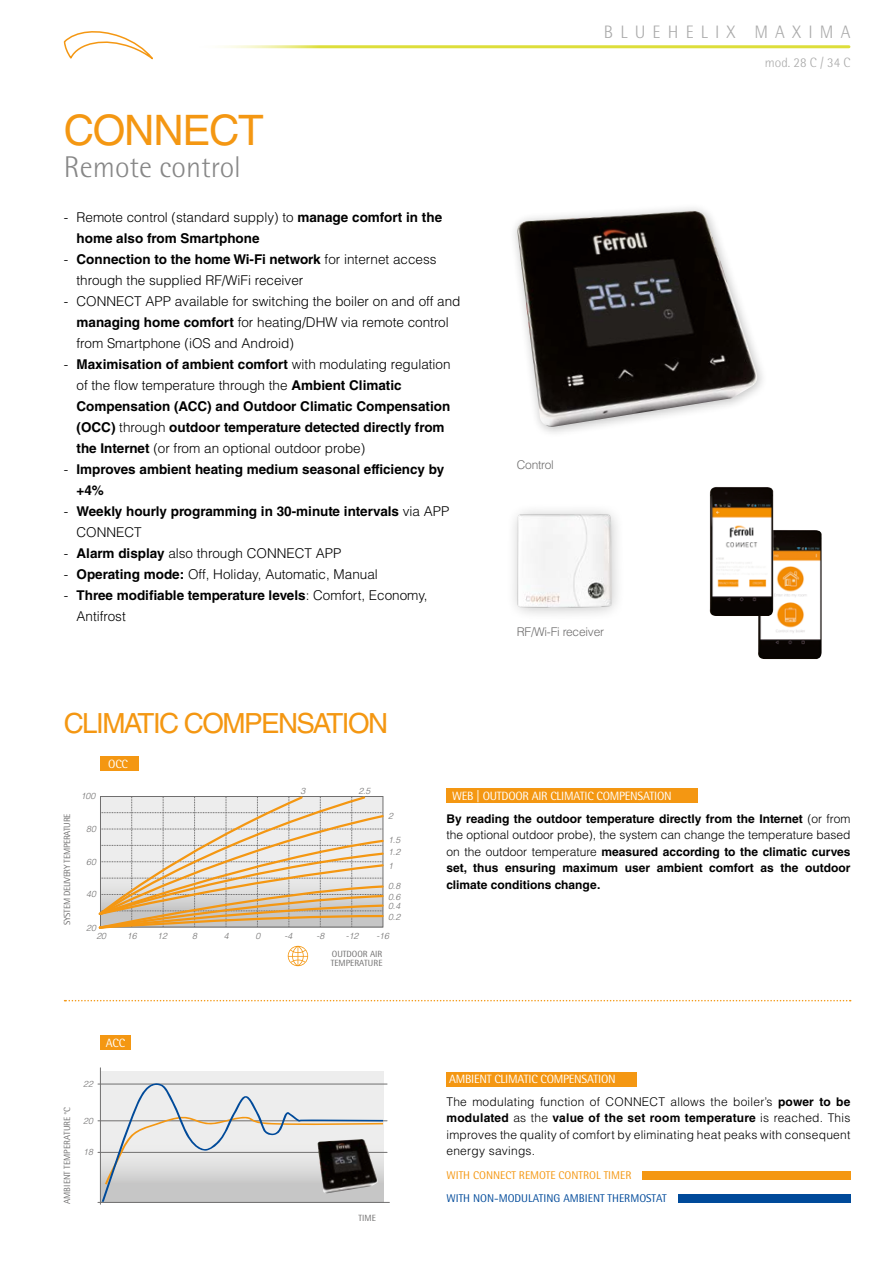
<style>
.page{position:relative;width:893px;height:1263px;background:#fff}
.page>*{position:absolute;margin:0;border:0;box-sizing:border-box;transform-origin:0 0}
.t1{font:42px "Helvetica LT Std";letter-spacing:-.03em;color:#f49712}
.t2{font:300 30px "Rotis Semi Sans Pro";color:#878787}
.t3{font:27.75px "Helvetica LT Std";letter-spacing:-.055em;color:#f49712}
.t4{font:300 18px "Rotis Semi Sans Pro";letter-spacing:.4em;color:#aaa}
.t5{font:700 13.5px/21px "Helvetica LT Std";color:#000}
.t6{font:300 13.5px/21px "Helvetica LT Std";color:#000}
.t7{font:300 13.5px "Rotis Semi Sans Pro";color:#aaa}
.t8{font:700 12px/16.5px "Helvetica LT Std";color:#000;text-align:justify}
.t9{font:300 12px/16.5px "Helvetica LT Std";letter-spacing:.02em;color:#000;text-align:justify}
.t10{font:12px "Rotis Semi Sans Pro";letter-spacing:-.02em;color:#fff}
.t11{font:300 12px "Helvetica LT Std";letter-spacing:-.02em;color:#706f6f}
.t12{font:11.25px "Rotis Semi Sans Pro";color:#004a9a}
.t13{font:11.25px "Rotis Semi Sans Pro";color:#f49712}
.t14{font:9px/9px "Rotis Semi Sans Pro";color:#706f6f}
.t15{font:9px "Rotis Semi Sans Pro";letter-spacing:-.03em;color:#706f6f}
.t16{font:italic 300 8.7px/12.6px "Helvetica LT Std";color:#706f6f}
.s1{font-weight:300}
.s2{font-weight:700}
</style>
<div class="page">
<hr style="left:192px;top:45px;width:657px;height:3px;background:#ddde3a">
<svg style="left:63px;top:31px;width:90px;height:29px"></svg>
<img style="left:517px;top:211px;width:240px;height:216px">
<div style="left:506px;top:502px;width:119px;height:120px;background:#000;opacity:.25"></div>
<img style="left:517px;top:513px;width:94px;height:95px">
<img style="left:758px;top:530px;width:64px;height:129px">
<img style="left:709px;top:487px;width:65px;height:129px">
<div style="left:100px;top:756px;width:39px;height:15px;background:#f49712"></div>
<div style="left:100px;top:1035px;width:31px;height:15px;background:#f49712"></div>
<svg style="left:65px;top:1000px;width:786px;height:1px"></svg>
<div style="left:446px;top:1071px;width:191px;height:15px;background:#f49712"></div>
<div style="left:642px;top:1171px;width:208px;height:8px;background:#f49712"></div>
<div style="left:678px;top:1194px;width:172px;height:8px;background:#004a9a"></div>
<div style="left:100px;top:1072px;width:284px;height:130px;background:#ededed"></div>
<hr style="left:98px;top:1152px;width:289px;height:1px;background:#706f6f">
<hr style="left:98px;top:1084px;width:289px;height:1px;background:#706f6f">
<hr style="left:98px;top:1120px;width:289px;height:1px;background:#706f6f">
<svg style="left:102px;top:1083px;width:281px;height:119px"></svg>
<hr style="left:100px;top:1068px;width:1px;height:136px;background:#706f6f">
<hr style="left:98px;top:1202px;width:291px;height:1px;background:#706f6f">
<img style="left:317px;top:1139px;width:61px;height:54px">
<div style="left:446px;top:788px;width:252px;height:15px;background:#f49712"></div>
<svg style="left:98px;top:796px;width:286px;height:133px;background:#e0d1bc"></svg>
<svg style="left:288px;top:946px;width:20px;height:20px"></svg>
<h1 class="t1" style="left:64px;top:106px;width:202px">CONNECT</h1>
<h2 class="t2" style="left:64px;top:149px;width:178px">Remote control</h2>
<p class="t5" style="left:77px;top:206px;width:367px;text-indent:-13px"><span class="s1">- Remote control (standard supply) to</span> manage comfort in the home also from Smartphone</p>
<p class="t6" style="left:77px;top:248px;width:362px;text-indent:-13px">- <span class="s2">Connection to the home Wi-Fi network</span> for internet access through the supplied RF/WiFi receiver</p>
<p class="t6" style="left:77px;top:290px;width:385px;text-indent:-13px">- CONNECT APP available for switching the boiler on and off and <span class="s2">managing home comfort</span> for heating/DHW via remote control from Smartphone (iOS and Android)</p>
<p class="t5" style="left:77px;top:353px;width:376px;text-indent:-13px"><span class="s1">-</span> Maximisation of ambient comfort <span class="s1">with modulating regulation of the flow temperature through the</span> Ambient Climatic Compensation (ACC) and Outdoor Climatic Compensation (OCC) <span class="s1">through</span> outdoor temperature detected directly from the Internet <span class="s1">(or from an optional outdoor probe)</span></p>
<p class="t5" style="left:77px;top:459px;width:369px;text-indent:-13px"><span class="s1">-</span> Improves ambient heating medium seasonal efficiency by +4%</p>
<p class="t5" style="left:77px;top:501px;width:374px;text-indent:-13px"><span class="s1">-</span> Weekly hourly programming in 30-minute intervals <span class="s1">via APP<br>CONNECT</span></p>
<p class="t6" style="left:64px;top:543px;width:279px">- <span class="s2">Alarm display</span> also through CONNECT APP</p>
<p class="t6" style="left:64px;top:564px;width:316px">- <span class="s2">Operating mode:</span> Off, Holiday, Automatic, Manual</p>
<p class="t5" style="left:77px;top:585px;width:353px;text-indent:-13px"><span class="s1">-</span> Three modifiable temperature levels<span class="s1">: Comfort, Economy,<br>Antifrost</span></p>
<h3 class="t3" style="left:64px;top:707px;width:326px">CLIMATIC COMPENSATION</h3>
<p class="t10" style="left:108px;top:757px;width:21px">OCC</p>
<h3 class="t4" style="left:604px;top:22px;width:248px">BLUEHELIX MAXIMA</h3>
<p class="t7" style="left:765px;top:54px;width:87px">mod. 28 C / 34 C</p>
<p class="t11" style="left:517px;top:457px;width:39px">Control</p>
<p class="t11" style="left:517px;top:624px;width:89px">RF/Wi-Fi receiver</p>
<p class="t15" style="left:62px;top:925px;width:113px;rotate:-90deg">SYSTEM DELIVERY TEMPERATURE</p>
<p class="t16" style="left:81px;top:790px;width:16px">100</p>
<p class="t16" style="left:86px;top:823px;width:11px">80</p>
<p class="t16" style="left:86px;top:855px;width:11px">60</p>
<p class="t16" style="left:86px;top:888px;width:11px">40</p>
<p class="t16" style="left:86px;top:921px;width:11px">20</p>
<p class="t16" style="left:96px;top:929px;width:11px">20</p>
<p class="t16" style="left:301px;top:784px;width:6px">3</p>
<p class="t16" style="left:358px;top:784px;width:14px">2.5</p>
<p class="t16" style="left:388px;top:810px;width:6px">2</p>
<p class="t16" style="left:388px;top:833px;width:14px">1.5<br>1.2</p>
<p class="t16" style="left:388px;top:860px;width:6px">1</p>
<p class="t16" style="left:388px;top:881px;width:14px;line-height:10.6px">0.8<br>0.6</p>
<p class="t16" style="left:388px;top:901px;width:14px;line-height:10.9px">0.4<br>0.2</p>
<p class="t16" style="left:127px;top:929px;width:11px">16</p>
<p class="t16" style="left:157px;top:929px;width:11px">12</p>
<p class="t16" style="left:192px;top:929px;width:6px">8</p>
<p class="t16" style="left:224px;top:929px;width:6px">4</p>
<p class="t16" style="left:256px;top:929px;width:6px">0</p>
<p class="t16" style="left:285px;top:929px;width:9px">-4</p>
<p class="t16" style="left:316px;top:929px;width:9px">-8</p>
<p class="t16" style="left:346px;top:929px;width:14px">-12</p>
<p class="t16" style="left:376px;top:929px;width:14px">-16</p>
<p class="t14" style="left:331px;top:950px;width:53px">OUTDOOR AIR<br>TEMPERATURE</p>
<p class="t14" style="left:63px;top:1204px;width:99px;rotate:-90deg">AMBIENT TEMPERATURE °C</p>
<p class="t10" style="left:106px;top:1036px;width:21px">ACC</p>
<p class="t16" style="left:83px;top:1078px;width:11px">22</p>
<p class="t16" style="left:83px;top:1114px;width:11px">20</p>
<p class="t16" style="left:83px;top:1145px;width:11px">18</p>
<p class="t14" style="left:358px;top:1213px;width:19px">TIME</p>
<p class="t10" style="left:452px;top:789px;width:221px">WEB | OUTDOOR AIR CLIMATIC COMPENSATION</p>
<p class="t8" style="left:446px;top:810px;width:405px">By reading the outdoor temperature directly from the Internet <span class="s1">(or from the optional outdoor probe), the system can change the temperature based on the outdoor temperature</span> measured according to the climatic curves set, thus ensuring maximum user ambient comfort as the outdoor climate conditions change.</p>
<p class="t10" style="left:449px;top:1072px;width:168px">AMBIENT CLIMATIC COMPENSATION</p>
<p class="t9" style="left:446px;top:1093px;width:405px">The modulating function of CONNECT allows the boiler’s <span class="s2">power to be modulated</span> as the <span class="s2">value of the set room temperature</span> is reached. This improves the quality of comfort by eliminating heat peaks with consequent energy savings.</p>
<p class="t13" style="left:446px;top:1169px;width:186px">WITH CONNECT REMOTE CONTROL TIMER</p>
<p class="t12" style="left:446px;top:1192px;width:222px">WITH NON-MODULATING AMBIENT THERMOSTAT</p>
</div>
